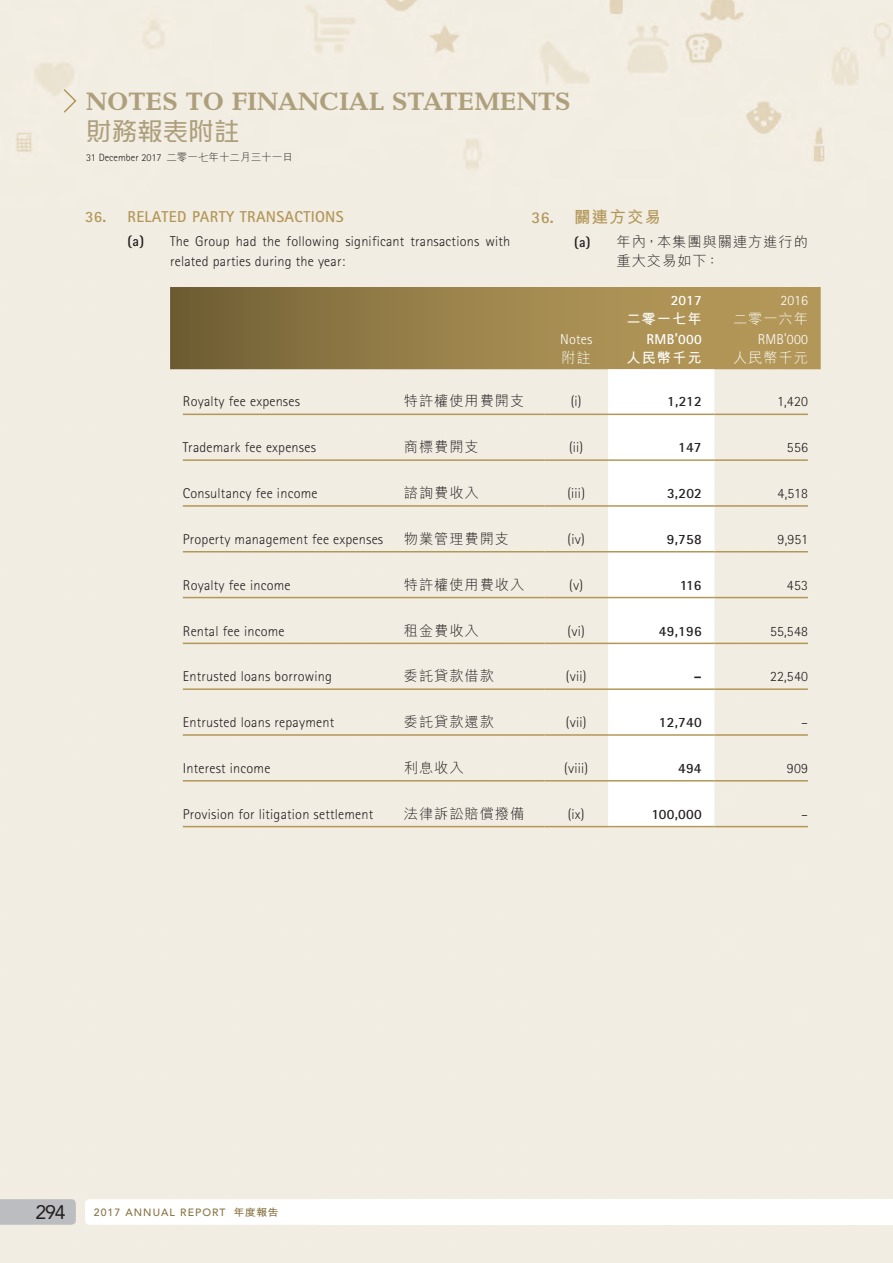
<style>
.page{position:relative;width:893px;height:1263px;background:#fff}
.page>*{position:absolute;margin:0;border:0;box-sizing:border-box;transform-origin:0 0}
.t1{font:700 25.5px "Candida Std";color:#ae9f7c}
.t2{font:500 25.5px "MJ Ngai HK";letter-spacing:.005em;color:#ae9f7c}
.t3{font:19.5px "Avenir LT Std";color:#231f20}
.C_Heading_1{font:700 16.5px "M Hei HK";letter-spacing:.07em;color:#b39759}
.Heading_1{font:700 15.75px "Rotis Sans Serif Std";letter-spacing:.02em;color:#b39759}
.Body_Text{font:300 14.25px/19.5px "Rotis Sans Serif Std";letter-spacing:.015em;color:#231f20}
.Body_Text-2{font:300 14.25px "M Hei HK";letter-spacing:.065em;color:#231f20}
.Body_Text-3{font:700 14.25px "Rotis Sans Serif Std";letter-spacing:.02em;color:#231f20}
.C_Body_Text{font:300 14.25px/19.5px "M Hei HK";letter-spacing:.065em;color:#231f20}
.Body_Text-4{font:300 14.25px "Rotis Sans Serif Std";letter-spacing:.015em;color:#fff}
.Body_Text-5{font:300 14.25px "M Hei HK";letter-spacing:.065em;color:#fff}
.Body_Text-6{font:700 14.25px "Rotis Sans Serif Std";letter-spacing:.02em;color:#fff}
.Body_Text-7{font:700 14.25px "M Hei HK";letter-spacing:.07em;color:#fff}
.t4{font:300 10.5px "Rotis Sans Serif Std";letter-spacing:.005em;color:#231f20}
.t5{font:500 10.5px "Avenir LT Std";letter-spacing:.1em;color:#887342}
.s1{font-family:"M Hei HK"}
.s2{font-weight:700}
.s3{font-family:"Rotis Sans Serif Std"}
.s4{font-family:"Rotis Sans Serif Std";font-weight:700}
.s5{font-family:"M Hei HK";font-weight:700;font-size:10.2px}
</style>
<div class="page">
<svg style="left:0;top:1199px;width:76px;height:26px;background:#bdbec0"></svg>
<svg style="left:62px;top:88px;width:16px;height:26px"></svg>
<svg style="left:170px;top:287px;width:651px;height:82px;background:#9a824b"></svg>
<svg style="left:608px;top:369px;width:106px;height:457px"></svg>
<hr style="left:183px;top:414px;width:221px;height:1px;background:#b39759">
<hr style="left:404px;top:414px;width:140px;height:1px;background:#b39759">
<hr style="left:544px;top:414px;width:64px;height:1px;background:#b39759">
<hr style="left:608px;top:414px;width:106px;height:1px;background:#b39759">
<hr style="left:714px;top:414px;width:94px;height:1px;background:#b39759">
<hr style="left:183px;top:459px;width:221px;height:2px;background:#b39759">
<hr style="left:404px;top:459px;width:140px;height:2px;background:#b39759">
<hr style="left:544px;top:459px;width:64px;height:2px;background:#b39759">
<hr style="left:608px;top:459px;width:106px;height:2px;background:#b39759">
<hr style="left:714px;top:459px;width:94px;height:2px;background:#b39759">
<hr style="left:183px;top:505px;width:221px;height:2px;background:#b39759">
<hr style="left:404px;top:505px;width:140px;height:2px;background:#b39759">
<hr style="left:544px;top:505px;width:64px;height:2px;background:#b39759">
<hr style="left:608px;top:505px;width:106px;height:2px;background:#b39759">
<hr style="left:714px;top:505px;width:94px;height:2px;background:#b39759">
<hr style="left:183px;top:551px;width:221px;height:1px;background:#b39759">
<hr style="left:404px;top:551px;width:140px;height:1px;background:#b39759">
<hr style="left:544px;top:551px;width:64px;height:1px;background:#b39759">
<hr style="left:608px;top:551px;width:106px;height:1px;background:#b39759">
<hr style="left:714px;top:551px;width:94px;height:1px;background:#b39759">
<hr style="left:183px;top:597px;width:221px;height:1px;background:#b39759">
<hr style="left:404px;top:597px;width:140px;height:1px;background:#b39759">
<hr style="left:544px;top:597px;width:64px;height:1px;background:#b39759">
<hr style="left:608px;top:597px;width:106px;height:1px;background:#b39759">
<hr style="left:714px;top:597px;width:94px;height:1px;background:#b39759">
<hr style="left:183px;top:643px;width:221px;height:1px;background:#b39759">
<hr style="left:404px;top:643px;width:140px;height:1px;background:#b39759">
<hr style="left:544px;top:643px;width:64px;height:1px;background:#b39759">
<hr style="left:608px;top:643px;width:106px;height:1px;background:#b39759">
<hr style="left:714px;top:643px;width:94px;height:1px;background:#b39759">
<hr style="left:183px;top:688px;width:221px;height:2px;background:#b39759">
<hr style="left:404px;top:688px;width:140px;height:2px;background:#b39759">
<hr style="left:544px;top:688px;width:64px;height:2px;background:#b39759">
<hr style="left:608px;top:688px;width:106px;height:2px;background:#b39759">
<hr style="left:714px;top:688px;width:94px;height:2px;background:#b39759">
<hr style="left:183px;top:734px;width:221px;height:2px;background:#b39759">
<hr style="left:404px;top:734px;width:140px;height:2px;background:#b39759">
<hr style="left:544px;top:734px;width:64px;height:2px;background:#b39759">
<hr style="left:608px;top:734px;width:106px;height:2px;background:#b39759">
<hr style="left:714px;top:734px;width:94px;height:2px;background:#b39759">
<hr style="left:183px;top:780px;width:221px;height:1px;background:#b39759">
<hr style="left:404px;top:780px;width:140px;height:1px;background:#b39759">
<hr style="left:544px;top:780px;width:64px;height:1px;background:#b39759">
<hr style="left:608px;top:780px;width:106px;height:1px;background:#b39759">
<hr style="left:714px;top:780px;width:94px;height:1px;background:#b39759">
<hr style="left:183px;top:826px;width:221px;height:1px;background:#b39759">
<hr style="left:404px;top:826px;width:140px;height:1px;background:#b39759">
<hr style="left:544px;top:826px;width:64px;height:1px;background:#b39759">
<hr style="left:608px;top:826px;width:106px;height:1px;background:#b39759">
<hr style="left:714px;top:826px;width:94px;height:1px;background:#b39759">
<p class="t1" style="left:86px;top:86px;width:486px">NOTES TO FINANCIAL STATEMENTS</p>
<p class="t2" style="left:86px;top:119px;width:155px">財務報表附註</p>
<p class="t4" style="left:86px;top:152px;width:208px">31 December 2017 <span class="s1">二零一七年十二月三十一日</span></p>
<p class="Heading_1" style="left:85px;top:207px;width:260px">36. RELATED PARTY TRANSACTIONS</p>
<p class="Body_Text" style="left:170px;top:232px;width:342px;text-indent:-43px"><span class="s2">(a)</span> The Group had the following significant transactions with related parties during the year:</p>
<p class="C_Heading_1" style="left:531px;top:205px;width:131px"><span class="s3">36.</span> 關連方交易</p>
<p class="C_Body_Text" style="left:617px;top:232px;width:193px;text-indent:-43px"><span class="s4">(a)</span> 年內，本集團與關連方進行的重大交易如下：</p>
<p class="Body_Text-6" style="left:671px;top:291px;width:32px">2017</p>
<p class="Body_Text-4" style="left:780px;top:292px;width:29px">2016</p>
<p class="Body_Text-7" style="left:626px;top:309px;width:77px">二零一七年</p>
<p class="Body_Text-5" style="left:733px;top:312px;width:76px">二零一六年</p>
<p class="Body_Text-4" style="left:560px;top:331px;width:34px">Notes</p>
<p class="Body_Text-6" style="left:647px;top:330px;width:57px">RMB’000</p>
<p class="Body_Text-4" style="left:758px;top:331px;width:52px">RMB’000</p>
<p class="Body_Text-5" style="left:561px;top:351px;width:31px">附註</p>
<p class="Body_Text-7" style="left:626px;top:348px;width:77px">人民幣千元</p>
<p class="Body_Text-5" style="left:733px;top:351px;width:76px">人民幣千元</p>
<p class="Body_Text" style="left:183px;top:392px;width:119px">Royalty fee expenses</p>
<p class="Body_Text-2" style="left:404px;top:394px;width:122px">特許權使用費開支</p>
<p class="Body_Text" style="left:571px;top:392px;width:12px">(i)</p>
<p class="Body_Text-3" style="left:667px;top:393px;width:36px">1,212</p>
<p class="Body_Text" style="left:777px;top:392px;width:32px">1,420</p>
<p class="Body_Text" style="left:183px;top:438px;width:135px">Trademark fee expenses</p>
<p class="Body_Text-2" style="left:404px;top:440px;width:76px">商標費開支</p>
<p class="Body_Text" style="left:569px;top:438px;width:16px">(ii)</p>
<p class="Body_Text-3" style="left:678px;top:438px;width:25px">147</p>
<p class="Body_Text" style="left:787px;top:438px;width:22px">556</p>
<p class="Body_Text" style="left:183px;top:483px;width:136px">Consultancy fee income</p>
<p class="Body_Text-2" style="left:404px;top:486px;width:76px">諮詢費收入</p>
<p class="Body_Text" style="left:567px;top:483px;width:19px">(iii)</p>
<p class="Body_Text-3" style="left:667px;top:484px;width:36px">3,202</p>
<p class="Body_Text" style="left:778px;top:483px;width:32px">4,518</p>
<p class="Body_Text" style="left:183px;top:529px;width:202px">Property management fee expenses</p>
<p class="Body_Text-2" style="left:404px;top:531px;width:107px">物業管理費開支</p>
<p class="Body_Text" style="left:568px;top:529px;width:19px">(iv)</p>
<p class="Body_Text-3" style="left:667px;top:530px;width:36px">9,758</p>
<p class="Body_Text" style="left:778px;top:529px;width:32px">9,951</p>
<p class="Body_Text" style="left:183px;top:575px;width:109px">Royalty fee income</p>
<p class="Body_Text-2" style="left:404px;top:577px;width:122px">特許權使用費收入</p>
<p class="Body_Text" style="left:569px;top:575px;width:15px">(v)</p>
<p class="Body_Text-3" style="left:680px;top:576px;width:23px">116</p>
<p class="Body_Text" style="left:787px;top:575px;width:22px">453</p>
<p class="Body_Text" style="left:183px;top:621px;width:103px">Rental fee income</p>
<p class="Body_Text-2" style="left:404px;top:623px;width:76px">租金費收入</p>
<p class="Body_Text" style="left:568px;top:621px;width:19px">(vi)</p>
<p class="Body_Text-3" style="left:659px;top:622px;width:44px">49,196</p>
<p class="Body_Text" style="left:770px;top:621px;width:39px">55,548</p>
<p class="Body_Text" style="left:183px;top:667px;width:151px">Entrusted loans borrowing</p>
<p class="Body_Text-2" style="left:404px;top:669px;width:92px">委託貸款借款</p>
<p class="Body_Text" style="left:566px;top:667px;width:22px">(vii)</p>
<p class="Body_Text-3" style="left:694px;top:667px;width:9px">–</p>
<p class="Body_Text" style="left:770px;top:667px;width:39px">22,540</p>
<p class="Body_Text" style="left:183px;top:712px;width:153px">Entrusted loans repayment</p>
<p class="Body_Text-2" style="left:404px;top:715px;width:92px">委託貸款還款</p>
<p class="Body_Text" style="left:566px;top:712px;width:22px">(vii)</p>
<p class="Body_Text-3" style="left:659px;top:713px;width:44px">12,740</p>
<p class="Body_Text" style="left:801px;top:712px;width:8px">–</p>
<p class="Body_Text" style="left:183px;top:758px;width:89px">Interest income</p>
<p class="Body_Text-2" style="left:404px;top:760px;width:61px">利息收入</p>
<p class="Body_Text" style="left:564px;top:758px;width:25px">(viii)</p>
<p class="Body_Text-3" style="left:678px;top:759px;width:25px">494</p>
<p class="Body_Text" style="left:787px;top:758px;width:22px">909</p>
<p class="Body_Text" style="left:183px;top:804px;width:192px">Provision for litigation settlement</p>
<p class="Body_Text-2" style="left:404px;top:806px;width:122px">法律訴訟賠償撥備</p>
<p class="Body_Text" style="left:568px;top:804px;width:18px">(ix)</p>
<p class="Body_Text-3" style="left:651px;top:805px;width:52px">100,000</p>
<p class="Body_Text" style="left:801px;top:804px;width:8px">–</p>
<p class="t3" style="left:35px;top:1201px;width:32px">294</p>
<p class="t5" style="left:94px;top:1206px;width:186px">2017 ANNUAL REPORT <span class="s5">年度報告</span></p>
</div>
